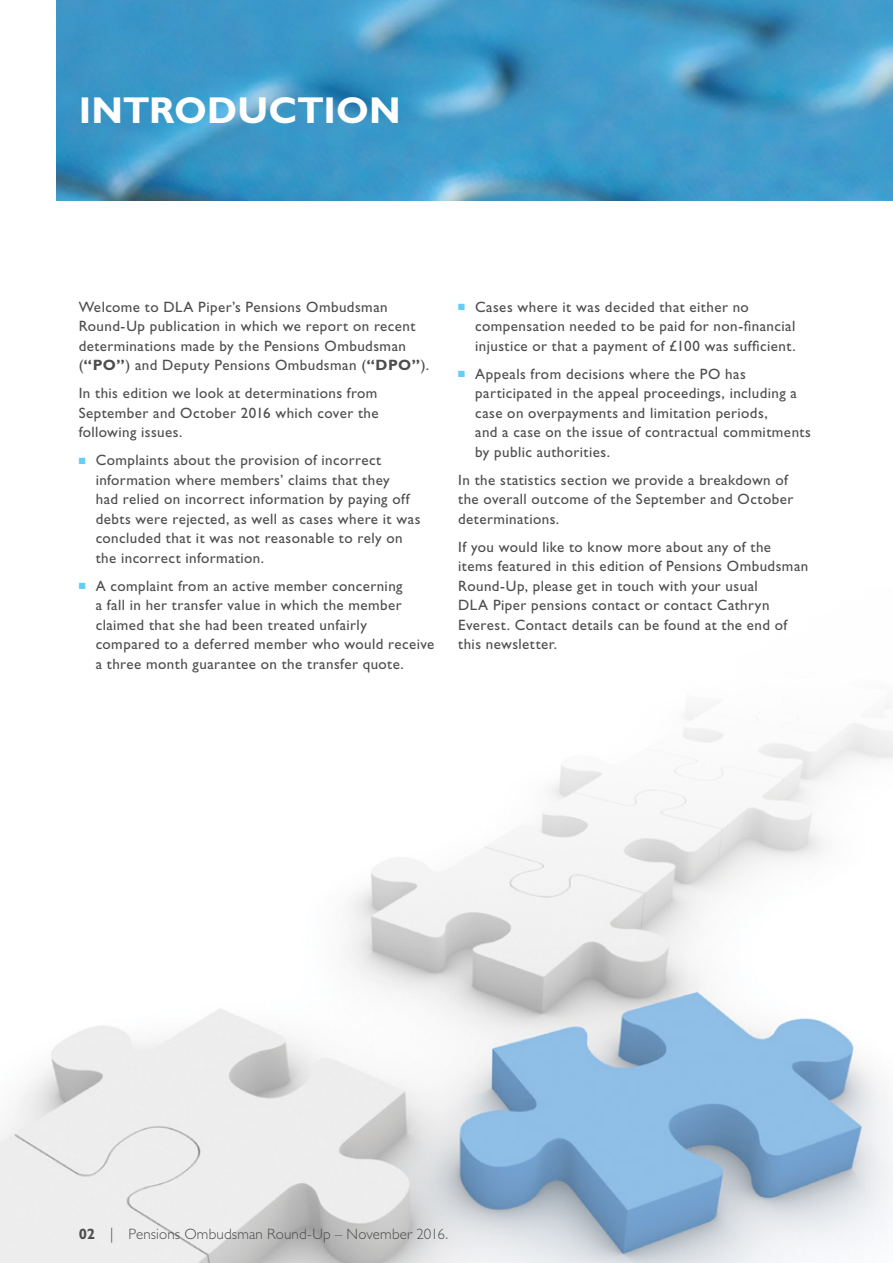
<style>
.page{position:relative;width:893px;height:1263px;background:#fff}
.page>*{position:absolute;margin:0;border:0;box-sizing:border-box;transform-origin:0 0}
.t1{font:700 37.5px "Gill Sans Std";color:#fff}
.t2{font:15px/19.5px "Gill Sans Std";letter-spacing:.03em;color:#4d4d4f}
.t3{font:300 15px "Gill Sans Std";letter-spacing:.01em;color:#4d4d4f}
.s1{font-weight:700}
.s2{color:#65cef6}
</style>
<div class="page">
<img style="left:0;top:705px;width:893px;height:558px">
<img style="left:57px;top:0;width:836px;height:200px">
<h1 class="t1" style="left:79px;top:89px;width:324px">INTRODUCTION</h1>
<p class="t2" style="left:79px;top:297px;width:352px">Welcome to DLA Piper’s Pensions Ombudsman Round-Up publication in which we report on recent determinations made by the Pensions Ombudsman (<span class="s1">“PO”</span>) and Deputy Pensions Ombudsman (<span class="s1">“DPO”</span>).</p>
<p class="t2" style="left:79px;top:383px;width:302px;text-align:justify">In this edition we look at determinations from September and October 2016 which cover the following issues.</p>
<p class="t2" style="left:96px;top:450px;width:326px;text-indent:-17px"><span class="s2">■</span> Complaints about the provision of incorrect information where members’ claims that they<br>had relied on incorrect information by paying off debts were rejected, as well as cases where it was concluded that it was not reasonable to rely on the incorrect information.</p>
<p class="t2" style="left:96px;top:576px;width:340px;text-indent:-17px"><span class="s2">■</span> A complaint from an active member concerning<br>a fall in her transfer value in which the member claimed that she had been treated unfairly compared to a deferred member who would receive a three month guarantee on the transfer quote.</p>
<p class="t2" style="left:475px;top:297px;width:322px;text-indent:-17px"><span class="s2">■</span> Cases where it was decided that either no compensation needed to be paid for non-financial injustice or that a payment of £100 was sufficient.</p>
<p class="t2" style="left:475px;top:364px;width:337px;text-indent:-17px"><span class="s2">■</span> Appeals from decisions where the PO has participated in the appeal proceedings, including a case on overpayments and limitation periods,<br>and a case on the issue of contractual commitments by public authorities.</p>
<p class="t2" style="left:458px;top:470px;width:337px">In the statistics section we provide a breakdown of the overall outcome of the September and October determinations.</p>
<p class="t2" style="left:458px;top:537px;width:352px">If you would like to know more about any of the items featured in this edition of Pensions Ombudsman Round-Up, please get in touch with your usual<br>DLA Piper pensions contact or contact Cathryn Everest. Contact details can be found at the end of this newsletter.</p>
<p class="t3" style="left:79px;top:1226px;width:371px"><span class="s1">02</span> | Pensions Ombudsman Round-Up – November 2016.</p>
</div>
